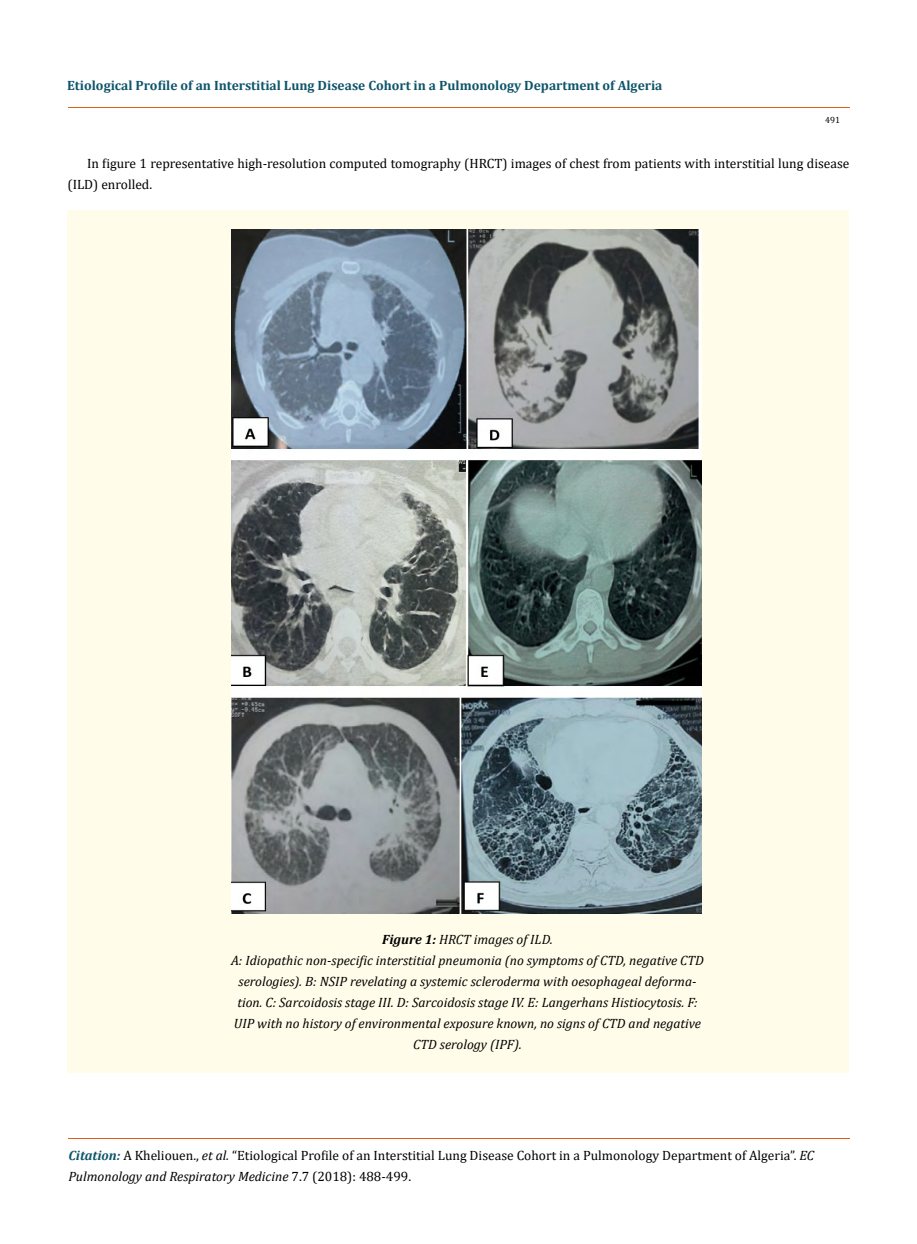
<style>
.page{position:relative;width:917px;height:1244px;background:#fff}
.page>*{position:absolute;margin:0;border:0;box-sizing:border-box;transform-origin:0 0}
.t1{font:italic 13.5px/21px "Cambria";color:#000;text-align:center}
.t2{font:13.5px/21px "Cambria";color:#000}
.t3{font:700 13.5px "Cambria";color:#0e546a}
.t4{font:9px "Cambria";color:#000}
.s1{font-weight:700}
.s2{font-weight:700;font-style:italic;color:#0e546a}
.s3{font-style:italic}
</style>
<div class="page">
<hr style="left:68px;top:108px;width:781px;height:1px;background:#e05d1a">
<hr style="left:68px;top:1138px;width:781px;height:1px;background:#e05d1a">
<div style="left:68px;top:210px;width:780px;height:863px;background:#fffde9"></div>
<img style="left:231px;top:230px;width:471px;height:683px">
<p class="t3" style="left:67px;top:76px;width:596px">Etiological Profile of an Interstitial Lung Disease Cohort in a Pulmonology Department of Algeria</p>
<p class="t4" style="left:825px;top:114px;width:16px">491</p>
<p class="t2" style="left:68px;top:153px;width:783px;text-indent:19px">In figure 1 representative high-resolution computed tomography (HRCT) images of chest from patients with interstitial lung disease (ILD) enrolled.</p>
<p class="t1" style="left:231px;top:928px;width:474px"><span class="s1">Figure 1:</span> HRCT images of ILD.<br>A: Idiopathic non-specific interstitial pneumonia (no symptoms of CTD, negative CTD serologies). B: NSIP revelating a systemic scleroderma with oesophageal deforma&shy;tion. C: Sarcoidosis stage III. D: Sarcoidosis stage IV. E: Langerhans Histiocytosis. F:<br>UIP with no history of environmental exposure known, no signs of CTD and negative CTD serology (IPF).</p>
<p class="t2" style="left:68px;top:1144px;width:747px"><span class="s2">Citation:</span> A Kheliouen., <span class="s3">et al.</span> “Etiological Profile of an Interstitial Lung Disease Cohort in a Pulmonology Department of Algeria”. <span class="s3">EC<br>Pulmonology and Respiratory Medicine</span> 7.7 (2018): 488-499.</p>
</div>
